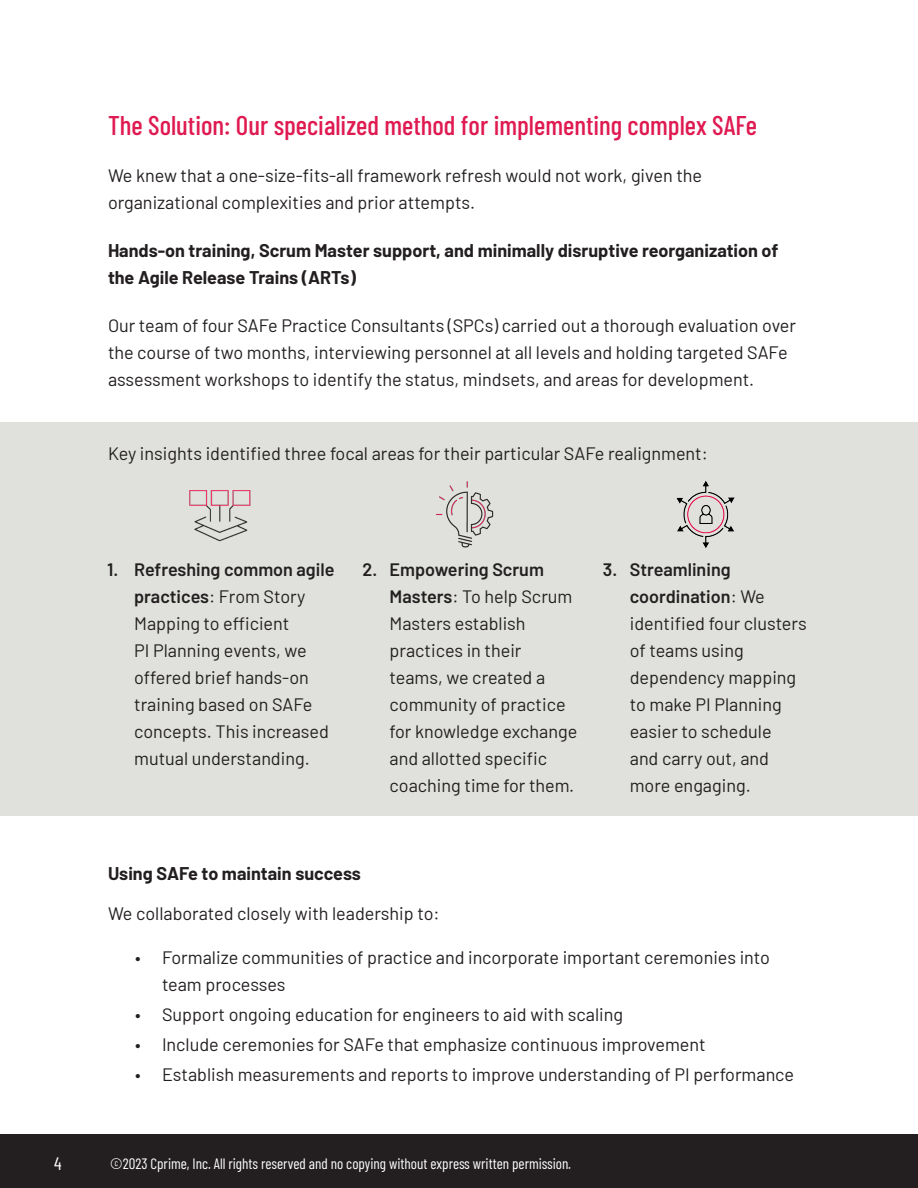
<style>
.page{position:relative;width:918px;height:1188px;background:#fff}
.page>*{position:absolute;margin:0;border:0;box-sizing:border-box;transform-origin:0 0}
.Title_Case{font:500 27px "Barlow Condensed";color:#df1a51}
.Title_Case-2{font:18px/27px "Barlow";color:#231f20}
.Title_Case-3{font:700 18px/27px "Barlow";color:#231f20}
.t1{font:18px "Barlow Condensed";color:#fff}
.Title_Case-4{font:15px "Barlow Condensed";color:#fff}
.s1{font-weight:600}
</style>
<div class="page">
<div style="left:0;top:422px;width:918px;height:394px;background:#e0e1dd"></div>
<div style="left:0;top:1134px;width:918px;height:54px;background:#231f20"></div>
<img style="left:189px;top:490px;width:62px;height:52px">
<img style="left:436px;top:481px;width:58px;height:67px">
<img style="left:676px;top:481px;width:59px;height:67px">
<p class="Title_Case" style="left:108px;top:106px;width:651px">The Solution: Our specialized method for implementing complex SAFe</p>
<p class="Title_Case-2" style="left:108px;top:160px;width:596px">We knew that a one-size-fits-all framework refresh would not work, given the organizational complexities and prior attempts.</p>
<p class="Title_Case-3" style="left:108px;top:235px;width:672px">Hands-on training, Scrum Master support, and minimally disruptive reorganization of the Agile Release Trains (ARTs)</p>
<p class="Title_Case-2" style="left:108px;top:310px;width:690px">Our team of four SAFe Practice Consultants (SPCs) carried out a thorough evaluation over the course of two months, interviewing personnel at all levels and holding targeted SAFe assessment workshops to identify the status, mindsets, and areas for development.</p>
<p class="Title_Case-2" style="left:108px;top:438px;width:601px">Key insights identified three focal areas for their particular SAFe realignment:</p>
<p class="Title_Case-2" style="left:134px;top:555px;width:202px;text-indent:-27px"><span class="s1">1. Refreshing common agile practices</span>: From Story<br>Mapping to efficient<br>PI Planning events, we offered brief hands-on training based on SAFe concepts. This increased mutual understanding.</p>
<p class="Title_Case-2" style="left:390px;top:555px;width:189px;text-indent:-27px"><span class="s1">2. Empowering Scrum<br>Masters</span>: To help Scrum<br>Masters establish practices in their teams, we created a community of practice for knowledge exchange and allotted specific coaching time for them.</p>
<p class="Title_Case-2" style="left:630px;top:555px;width:178px;text-indent:-27px"><span class="s1">3. Streamlining coordination</span>: We identified four clusters of teams using dependency mapping to make PI Planning easier to schedule<br>and carry out, and more engaging.</p>
<p class="Title_Case-3" style="left:108px;top:858px;width:254px">Using SAFe to maintain success</p>
<p class="Title_Case-2" style="left:108px;top:899px;width:333px">We collaborated closely with leadership to:</p>
<p class="Title_Case-2" style="left:162px;top:942px;width:610px;text-indent:-27px">• Formalize communities of practice and incorporate important ceremonies into team processes</p>
<p class="Title_Case-2" style="left:135px;top:1000px;width:490px">• Support ongoing education for engineers to aid with scaling</p>
<p class="Title_Case-2" style="left:135px;top:1030px;width:572px">• Include ceremonies for SAFe that emphasize continuous improvement</p>
<p class="Title_Case-2" style="left:135px;top:1060px;width:661px">• Establish measurements and reports to improve understanding of PI performance</p>
<p class="t1" style="left:54px;top:1151px;width:9px">4</p>
<p class="Title_Case-4" style="left:110px;top:1152px;width:462px">©2023 Cprime, Inc. All rights reserved and no copying without express written permission.</p>
</div>
